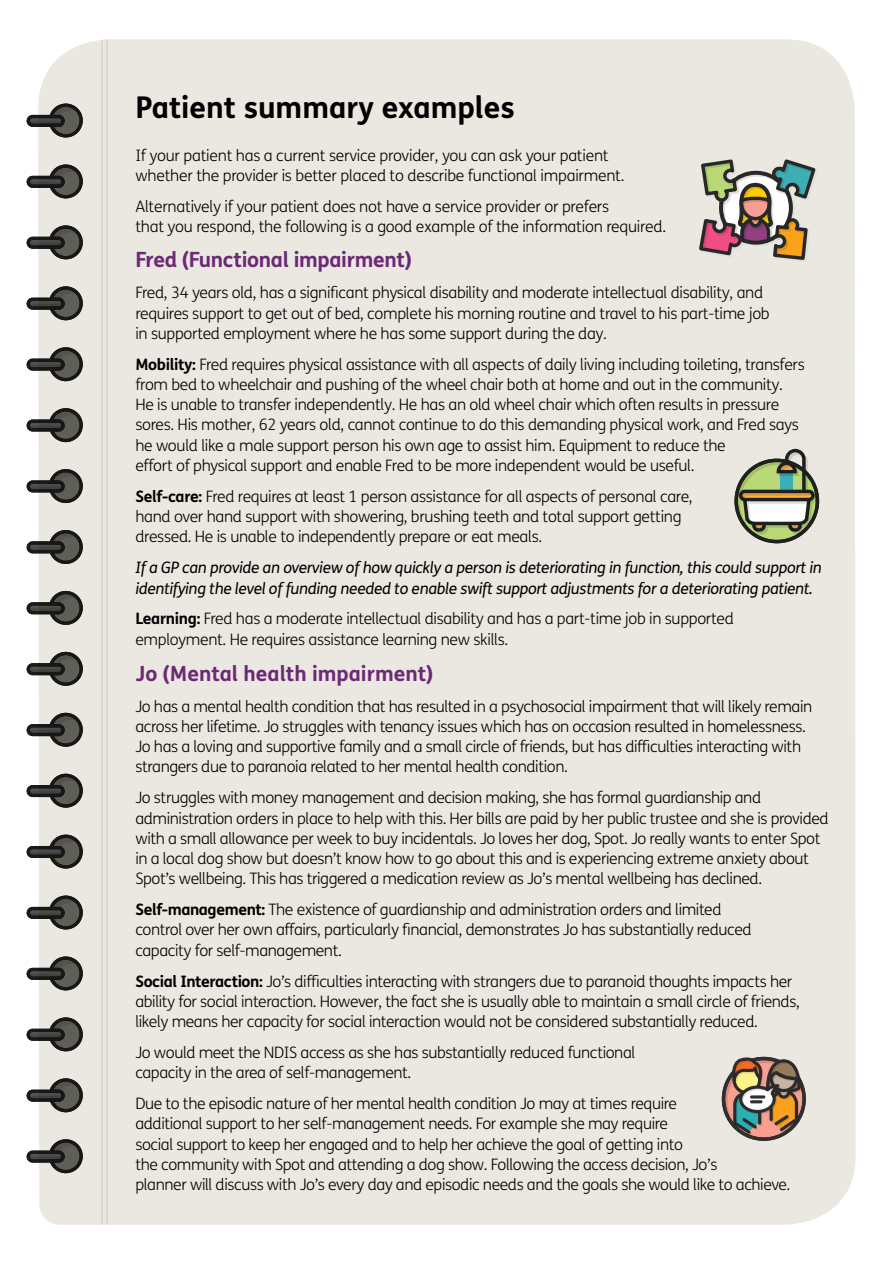
<style>
.page{position:relative;width:893px;height:1263px;background:#fff}
.page>*{position:absolute;margin:0;border:0;box-sizing:border-box;transform-origin:0 0}
.t1{font:700 30px "FS Me";color:#000}
.t2{font:700 21px "FS Me";letter-spacing:-.005em;color:#6b2976}
.t3{font:300 15.75px/20.2px "FS Me";letter-spacing:-.025em;color:#000}
.t4{font:italic 15.75px/20.2px "FS Me";letter-spacing:-.02em;color:#000}
.s1{font-weight:700}
</style>
<div class="page">
<div style="left:38px;top:39px;width:818px;height:1186px;background:#ebe8e2"></div>
<svg style="left:27px;top:1139px;width:56px;height:34px;background:#7e7d7a"></svg>
<svg style="left:27px;top:835px;width:56px;height:33px;background:#7c7b78"></svg>
<svg style="left:27px;top:1017px;width:56px;height:34px;background:#7f7d7a"></svg>
<svg style="left:27px;top:652px;width:56px;height:34px;background:#7e7d7a"></svg>
<svg style="left:27px;top:286px;width:56px;height:34px;background:#7e7d7a"></svg>
<svg style="left:27px;top:1078px;width:56px;height:34px;background:#7e7d7a"></svg>
<svg style="left:27px;top:774px;width:56px;height:34px;background:#7f7e7b"></svg>
<svg style="left:27px;top:530px;width:56px;height:34px;background:#7e7d7a"></svg>
<svg style="left:27px;top:164px;width:56px;height:34px;background:#7f7d7a"></svg>
<svg style="left:27px;top:408px;width:56px;height:34px;background:#7e7d79"></svg>
<svg style="left:27px;top:956px;width:56px;height:34px;background:#7f7e7a"></svg>
<svg style="left:27px;top:591px;width:56px;height:34px;background:#7e7d7a"></svg>
<svg style="left:27px;top:225px;width:56px;height:34px;background:#7e7d7a"></svg>
<svg style="left:27px;top:713px;width:56px;height:34px;background:#7f7d7a"></svg>
<svg style="left:27px;top:347px;width:56px;height:34px;background:#7e7d7a"></svg>
<svg style="left:27px;top:895px;width:56px;height:34px;background:#7f7e7b"></svg>
<svg style="left:27px;top:469px;width:56px;height:34px;background:#7e7d79"></svg>
<svg style="left:27px;top:104px;width:56px;height:33px;background:#7c7b78"></svg>
<hr style="left:101px;top:40px;width:2px;height:1185px;background:#ebe8e2">
<hr style="left:106px;top:40px;width:2px;height:1185px;background:#ebe8e2">
<svg style="left:698px;top:157px;width:120px;height:105px;background:#ada296"></svg>
<svg style="left:734px;top:448px;width:85px;height:97px;background:#a7af96"></svg>
<svg style="left:743px;top:494px;width:72px;height:8px"></svg>
<div style="left:741px;top:492px;width:76px;height:12px;border:3px solid #1f2020;border-radius:4px"></div>
<svg style="left:722px;top:1055px;width:84px;height:86px;background:#9f8d79"></svg>
<h2 class="t1" style="left:135px;top:84px;width:381px">Patient summary examples</h2>
<p class="t3" style="left:135px;top:144px;width:491px">If your patient has a current service provider, you can ask your patient whether the provider is better placed to describe functional impairment.</p>
<p class="t3" style="left:135px;top:196px;width:532px">Alternatively if your patient does not have a service provider or prefers<br>that you respond, the following is a good example of the information required.</p>
<h3 class="t2" style="left:135px;top:244px;width:278px">Fred (Functional impairment)</h3>
<p class="t3" style="left:135px;top:282px;width:629px">Fred, 34 years old, has a significant physical disability and moderate intellectual disability, and</p>
<p class="t3" style="left:135px;top:302px;width:636px">requires support to get out of bed, complete his morning routine and travel to his part-time job in supported employment where he has some support during the day.</p>
<p class="t3" style="left:135px;top:354px;width:671px"><span class="s1">Mobility:</span> Fred requires physical assistance with all aspects of daily living including toileting, transfers from bed to wheelchair and pushing of the wheel chair both at home and out in the community.<br>He is unable to transfer independently. He has an old wheel chair which often results in pressure sores. His mother, 62 years old, cannot continue to do this demanding physical work, and Fred says he would like a male support person his own age to assist him. Equipment to reduce the<br>effort of physical support and enable Fred to be more independent would be useful.</p>
<p class="t3" style="left:135px;top:486px;width:559px"><span class="s1">Self-care:</span> Fred requires at least 1 person assistance for all aspects of personal care, hand over hand support with showering, brushing teeth and total support getting dressed. He is unable to independently prepare or eat meals.</p>
<p class="t4" style="left:135px;top:557px;width:688px">If a GP can provide an overview of how quickly a person is deteriorating in function, this could support in identifying the level of funding needed to enable swift support adjustments for a deteriorating patient.</p>
<p class="t3" style="left:135px;top:608px;width:600px"><span class="s1">Learning:</span> Fred has a moderate intellectual disability and has a part-time job in supported employment. He requires assistance learning new skills.</p>
<h3 class="t2" style="left:135px;top:657px;width:300px">Jo (Mental health impairment)</h3>
<p class="t3" style="left:135px;top:695px;width:678px">Jo has a mental health condition that has resulted in a psychosocial impairment that will likely remain across her lifetime. Jo struggles with tenancy issues which has on occasion resulted in homelessness.</p>
<p class="t3" style="left:135px;top:736px;width:667px">Jo has a loving and supportive family and a small circle of friends, but has difficulties interacting with</p>
<p class="t3" style="left:135px;top:756px;width:434px">strangers due to paranoia related to her mental health condition.</p>
<p class="t3" style="left:135px;top:787px;width:695px">Jo struggles with money management and decision making, she has formal guardianship and administration orders in place to help with this. Her bills are paid by her public trustee and she is provided with a small allowance per week to buy incidentals. Jo loves her dog, Spot. Jo really wants to enter Spot in a local dog show but doesn’t know how to go about this and is experiencing extreme anxiety about Spot’s wellbeing. This has triggered a medication review as Jo’s mental wellbeing has declined.</p>
<p class="t3" style="left:135px;top:899px;width:588px"><span class="s1">Self-management:</span> The existence of guardianship and administration orders and limited</p>
<p class="t3" style="left:135px;top:919px;width:618px">control over her own affairs, particularly financial, demonstrates Jo has substantially reduced</p>
<p class="t3" style="left:135px;top:939px;width:208px">capacity for self-management.</p>
<p class="t3" style="left:135px;top:970px;width:658px"><span class="s1">Social Interaction:</span> Jo’s difficulties interacting with strangers due to paranoid thoughts impacts her</p>
<p class="t3" style="left:135px;top:991px;width:666px">ability for social interaction. However, the fact she is usually able to maintain a small circle of friends, likely means her capacity for social interaction would not be considered substantially reduced.</p>
<p class="t3" style="left:135px;top:1042px;width:501px">Jo would meet the NDIS access as she has substantially reduced functional capacity in the area of self-management.</p>
<p class="t3" style="left:135px;top:1093px;width:656px">Due to the episodic nature of her mental health condition Jo may at times require<br>additional support to her self-management needs. For example she may require<br>social support to keep her engaged and to help her achieve the goal of getting into<br>the community with Spot and attending a dog show. Following the access decision, Jo’s<br>planner will discuss with Jo’s every day and episodic needs and the goals she would like to achieve.</p>
</div>
